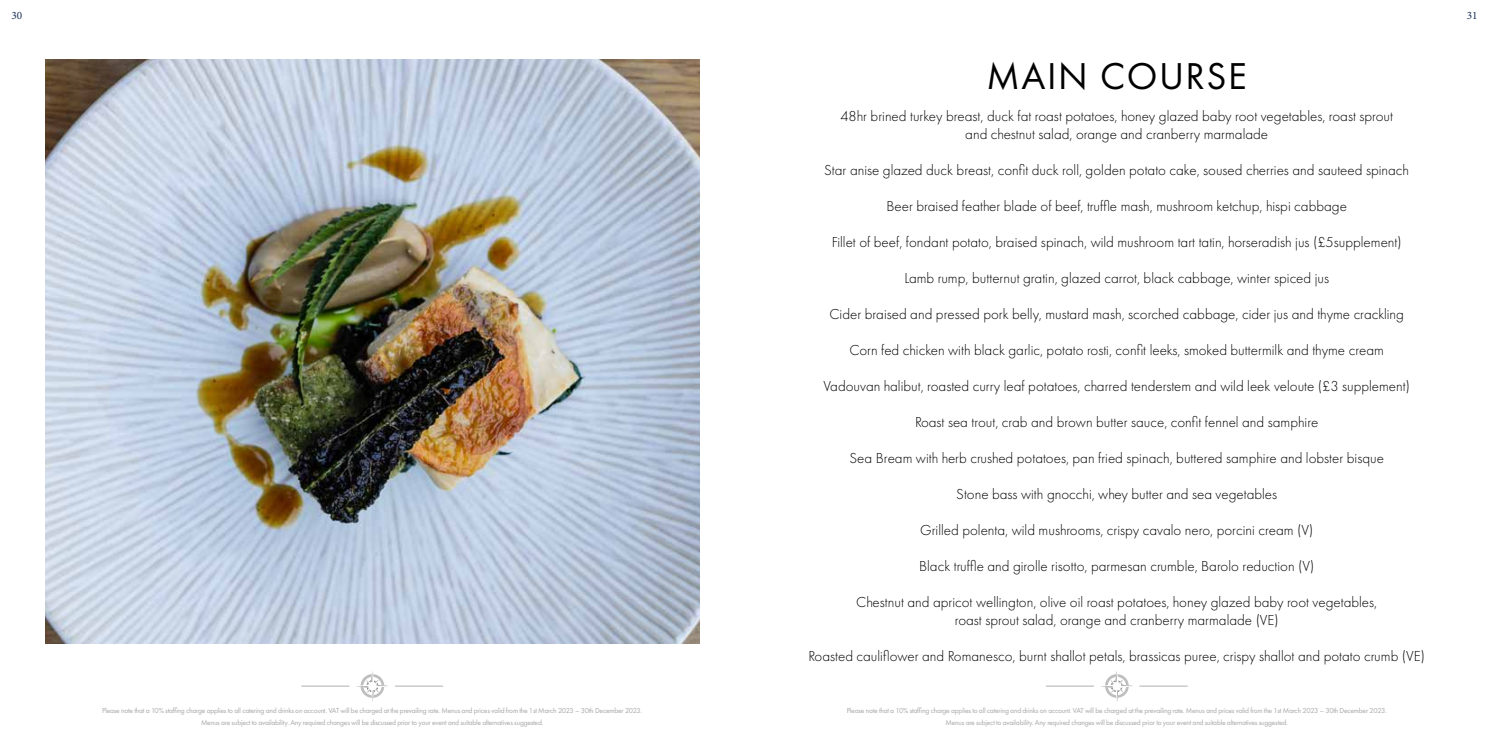
<style>
.page{position:relative;width:1489px;height:745px;background:#fff}
.page>*{position:absolute;margin:0;border:0;box-sizing:border-box;transform-origin:0 0}
.t1{font:38.75px "Futura PT";letter-spacing:.04em;color:#000}
.t2{font:300 15px/18px "Futura PT";color:#000;text-align:center}
.t3{font:11.25px "Minion Pro";color:#1c3257}
.t4{font:7.5px/11.2px "Futura PT";letter-spacing:-.03em;color:#a8a8a7;text-align:center}
</style>
<div class="page">
<hr style="left:1139px;top:685px;width:48px;height:1px;background:#b0afae">
<hr style="left:1045px;top:685px;width:48px;height:1px;background:#b0afae">
<svg style="left:1101px;top:671px;width:32px;height:30px"></svg>
<hr style="left:395px;top:685px;width:48px;height:1px;background:#b0afae">
<hr style="left:301px;top:685px;width:48px;height:1px;background:#b0afae">
<svg style="left:356px;top:671px;width:32px;height:31px"></svg>
<img style="left:45px;top:59px;width:654px;height:583px">
<p class="t3" style="left:12px;top:8px;width:12px">30</p>
<p class="t3" style="left:1466px;top:8px;width:12px">31</p>
<p class="t4" style="left:102px;top:704px;width:541px">Please note that a 10% staffing charge applies to all catering and drinks on account. VAT will be charged at the prevailing rate. Menus and prices valid from the 1st March 2023 – 30th December 2023.<br>Menus are subject to availability. Any required changes will be discussed prior to your event and suitable alternatives suggested.</p>
<h1 class="t1" style="left:986px;top:53px;width:262px">MAIN COURSE</h1>
<p class="t2" style="left:840px;top:106px;width:554px">48hr brined turkey breast, duck fat roast potatoes, honey glazed baby root vegetables, roast sprout and chestnut salad, orange and cranberry marmalade</p>
<p class="t2" style="left:824px;top:160px;width:586px">Star anise glazed duck breast, confit duck roll, golden potato cake, soused cherries and sauteed spinach</p>
<p class="t2" style="left:886px;top:196px;width:462px">Beer braised feather blade of beef, truffle mash, mushroom ketchup, hispi cabbage</p>
<p class="t2" style="left:831px;top:232px;width:571px">Fillet of beef, fondant potato, braised spinach, wild mushroom tart tatin, horseradish jus (£5supplement)</p>
<p class="t2" style="left:904px;top:268px;width:426px">Lamb rump, butternut gratin, glazed carrot, black cabbage, winter spiced jus</p>
<p class="t2" style="left:829px;top:304px;width:576px">Cider braised and pressed pork belly, mustard mash, scorched cabbage, cider jus and thyme crackling</p>
<p class="t2" style="left:849px;top:340px;width:536px">Corn fed chicken with black garlic, potato rosti, confit leeks, smoked buttermilk and thyme cream</p>
<p class="t2" style="left:823px;top:376px;width:588px">Vadouvan halibut, roasted curry leaf potatoes, charred tenderstem and wild leek veloute (£3 supplement)</p>
<p class="t2" style="left:915px;top:412px;width:405px">Roast sea trout, crab and brown butter sauce, confit fennel and samphire</p>
<p class="t2" style="left:849px;top:448px;width:536px">Sea Bream with herb crushed potatoes, pan fried spinach, buttered samphire and lobster bisque</p>
<p class="t2" style="left:956px;top:484px;width:322px">Stone bass with gnocchi, whey butter and sea vegetables</p>
<p class="t2" style="left:920px;top:520px;width:394px">Grilled polenta, wild mushrooms, crispy cavalo nero, porcini cream (V)</p>
<p class="t2" style="left:919px;top:556px;width:396px">Black truffle and girolle risotto, parmesan crumble, Barolo reduction (V)</p>
<p class="t2" style="left:856px;top:592px;width:522px">Chestnut and apricot wellington, olive oil roast potatoes, honey glazed baby root vegetables, roast sprout salad, orange and cranberry marmalade (VE)</p>
<p class="t2" style="left:808px;top:646px;width:618px">Roasted cauliflower and Romanesco, burnt shallot petals, brassicas puree, crispy shallot and potato crumb (VE)</p>
<p class="t4" style="left:846px;top:704px;width:541px">Please note that a 10% staffing charge applies to all catering and drinks on account. VAT will be charged at the prevailing rate. Menus and prices valid from the 1st March 2023 – 30th December 2023.<br>Menus are subject to availability. Any required changes will be discussed prior to your event and suitable alternatives suggested.</p>
</div>
